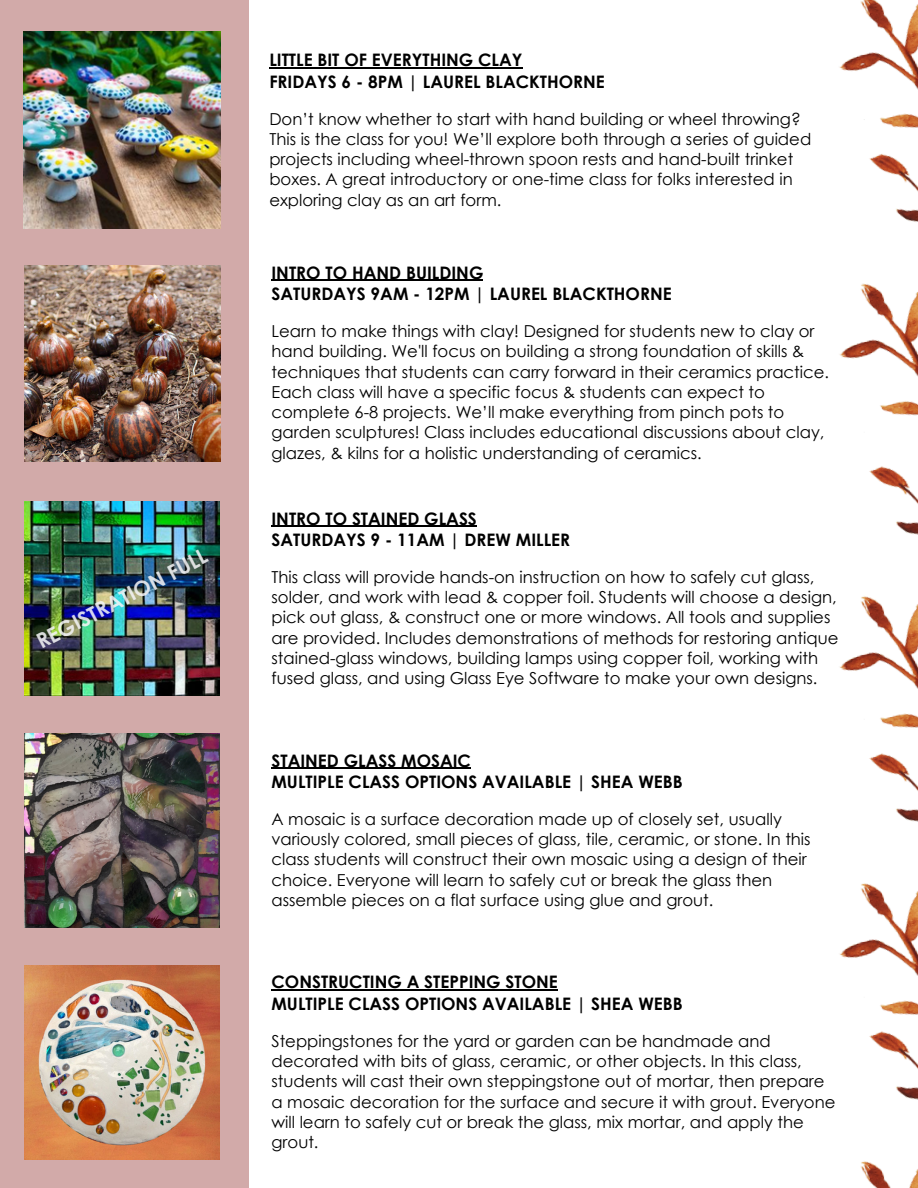
<style>
.page{position:relative;width:918px;height:1188px;background:#fff}
.page>*{position:absolute;margin:0;border:0;box-sizing:border-box;transform-origin:0 0}
.t1{font:700 21px "Century Gothic";color:#f5f5f7}
.t2{font:700 17.25px "Century Gothic";color:#000}
.t3{font:16.5px/20.2px "Century Gothic";color:#000}
</style>
<div class="page">
<div style="left:0;top:0;width:249px;height:1188px;background:#d2aaa9"></div>
<img style="left:24px;top:32px;width:197px;height:197px">
<hr style="left:269px;top:67px;width:254px;height:1px;background:#000">
<img style="left:24px;top:265px;width:196px;height:196px">
<hr style="left:272px;top:280px;width:211px;height:1px;background:#000">
<img style="left:24px;top:501px;width:196px;height:195px">
<hr style="left:272px;top:526px;width:205px;height:1px;background:#000">
<img style="left:25px;top:733px;width:194px;height:195px">
<hr style="left:272px;top:768px;width:199px;height:1px;background:#000">
<img style="left:25px;top:965px;width:194px;height:195px">
<hr style="left:272px;top:990px;width:286px;height:1px;background:#000">
<img style="left:840px;top:775px;width:78px;height:191px">
<img style="left:840px;top:466px;width:78px;height:309px">
<img style="left:839px;top:176px;width:79px;height:240px">
<img style="left:839px;top:0;width:79px;height:176px">
<img style="left:861px;top:966px;width:57px;height:222px">
<p class="t1" style="left:32px;top:631px;width:191px;rotate:-28deg">REGISTRATION FULL</p>
<p class="t2" style="left:269px;top:49px;width:255px">LITTLE BIT OF EVERYTHING CLAY</p>
<p class="t2" style="left:269px;top:70px;width:337px">FRIDAYS 6 - 8PM | LAUREL BLACKTHORNE</p>
<p class="t3" style="left:269px;top:108px;width:543px">Don’t know whether to start with hand building or wheel throwing?<br>This is the class for you! We’ll explore both through a series of guided projects including wheel-thrown spoon rests and hand-built trinket boxes. A great introductory or one-time class for folks interested in exploring clay as an art form.</p>
<p class="t2" style="left:272px;top:261px;width:213px">INTRO TO HAND BUILDING</p>
<p class="t2" style="left:272px;top:283px;width:402px">SATURDAYS 9AM - 12PM | LAUREL BLACKTHORNE</p>
<p class="t3" style="left:272px;top:320px;width:559px">Learn to make things with clay! Designed for students new to clay or hand building. We'll focus on building a strong foundation of skills &amp; techniques that students can carry forward in their ceramics practice.<br>Each class will have a specific focus &amp; students can expect to complete 6-8 projects. We’ll make everything from pinch pots to garden sculptures! Class includes educational discussions about clay, glazes, &amp; kilns for a holistic understanding of ceramics.</p>
<p class="t2" style="left:272px;top:507px;width:207px">INTRO TO STAINED GLASS</p>
<p class="t2" style="left:272px;top:529px;width:300px">SATURDAYS 9 - 11AM | DREW MILLER</p>
<p class="t3" style="left:272px;top:566px;width:568px">This class will provide hands-on instruction on how to safely cut glass, solder, and work with lead &amp; copper foil. Students will choose a design, pick out glass, &amp; construct one or more windows. All tools and supplies are provided. Includes demonstrations of methods for restoring antique stained-glass windows, building lamps using copper foil, working with fused glass, and using Glass Eye Software to make your own designs.</p>
<p class="t2" style="left:272px;top:749px;width:201px">STAINED GLASS MOSAIC</p>
<p class="t2" style="left:272px;top:771px;width:413px">MULTIPLE CLASS OPTIONS AVAILABLE | SHEA WEBB</p>
<p class="t3" style="left:272px;top:808px;width:541px">A mosaic is a surface decoration made up of closely set, usually variously colored, small pieces of glass, tile, ceramic, or stone. In this class students will construct their own mosaic using a design of their choice. Everyone will learn to safely cut or break the glass then assemble pieces on a flat surface using glue and grout.</p>
<p class="t2" style="left:272px;top:971px;width:288px">CONSTRUCTING A STEPPING STONE</p>
<p class="t2" style="left:272px;top:992px;width:413px">MULTIPLE CLASS OPTIONS AVAILABLE | SHEA WEBB</p>
<p class="t3" style="left:272px;top:1030px;width:566px">Steppingstones for the yard or garden can be handmade and decorated with bits of glass, ceramic, or other objects. In this class, students will cast their own steppingstone out of mortar, then prepare a mosaic decoration for the surface and secure it with grout. Everyone will learn to safely cut or break the glass, mix mortar, and apply the grout.</p>
</div>
